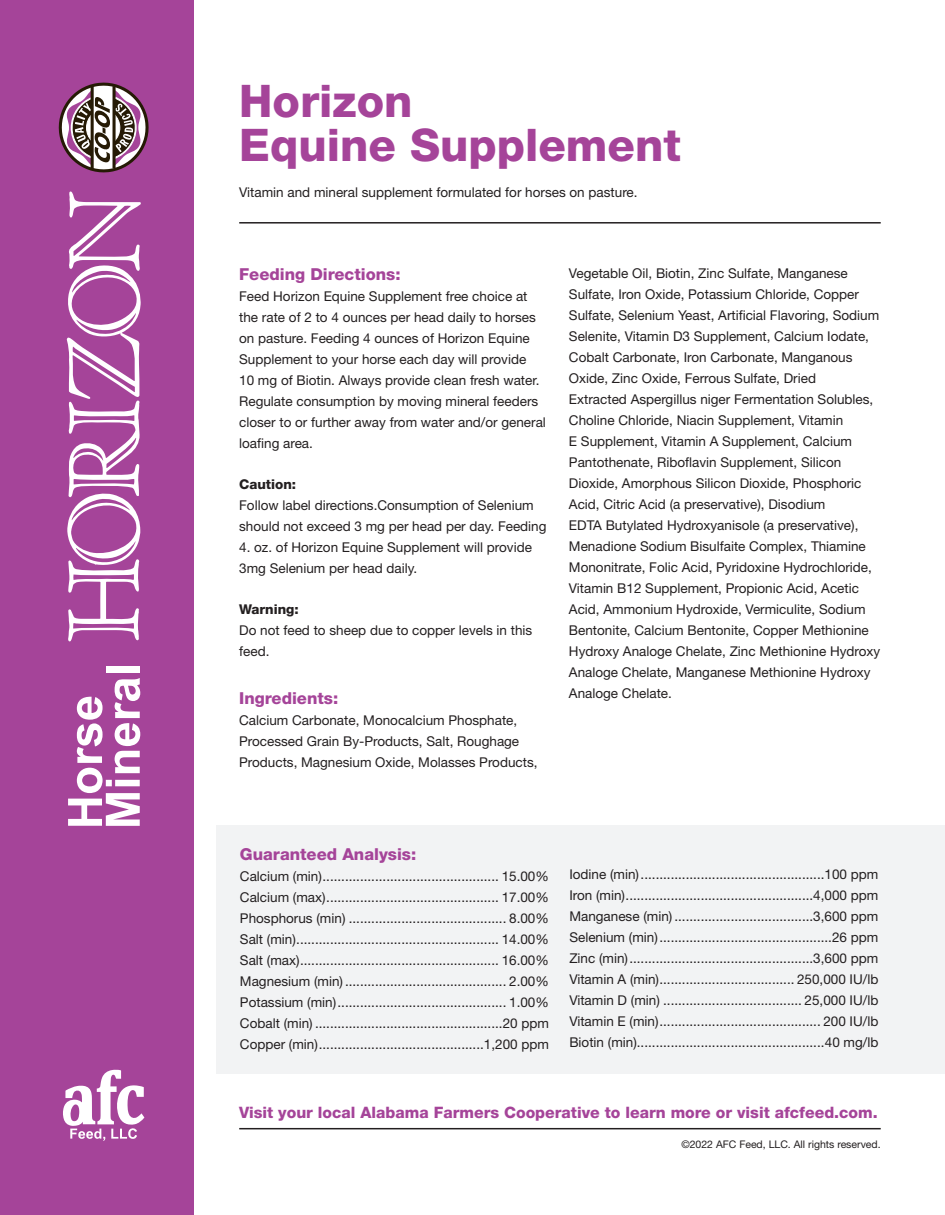
<style>
.page{position:relative;width:945px;height:1215px;background:#fff}
.page>*{position:absolute;margin:0;border:0;box-sizing:border-box;transform-origin:0 0}
.t1{font:800 45px "Helvetica Neue";color:#a54499}
.t2{font:800 16.5px "Helvetica Neue";color:#a54499}
.t3{font:800 15.75px "Helvetica Neue";color:#a54499}
.t4{font:13.5px/21px "Helvetica Neue";color:#231f20}
.t5{font:10.5px "Helvetica Neue";color:#231f20}
.s1{font-weight:800}
</style>
<div class="page">
<div style="left:0;top:0;width:194px;height:1215px;background:#a54499"></div>
<svg style="left:63px;top:1070px;width:81px;height:71px"></svg>
<div style="left:216px;top:826px;width:728px;height:248px;background:#f2f3f4"></div>
<hr style="left:239px;top:1128px;width:642px;height:1px;background:#231f20">
<hr style="left:239px;top:222px;width:642px;height:2px;background:#231f20">
<svg style="left:68px;top:678px;width:72px;height:148px"></svg>
<div style="left:106px;top:666px;width:34px;height:7px;background:#fff"></div>
<svg style="left:58px;top:82px;width:91px;height:91px"></svg>
<hr style="left:91px;top:87px;width:3px;height:81px;background:#251a05">
<hr style="left:113px;top:86px;width:3px;height:82px;background:#251a05">
<svg style="left:66px;top:191px;width:75px;height:451px"></svg>
<p class="t1" style="left:239px;top:74px;width:175px">Horizon</p>
<p class="t1" style="left:239px;top:118px;width:443px">Equine Supplement</p>
<p class="t4" style="left:239px;top:181px;width:400px">Vitamin and mineral supplement formulated for horses on pasture.</p>
<p class="t2" style="left:239px;top:264px;width:163px">Feeding Directions:</p>
<p class="t4" style="left:239px;top:285px;width:308px">Feed Horizon Equine Supplement free choice at the rate of 2 to 4 ounces per head daily to horses on pasture. Feeding 4 ounces of Horizon Equine Supplement to your horse each day will provide<br>10 mg of Biotin. Always provide clean fresh water.<br>Regulate consumption by moving mineral feeders closer to or further away from water and/or general loafing area.</p>
<p class="t4" style="left:239px;top:474px;width:309px"><span class="s1">Caution:<br></span>Follow label directions.Consumption of Selenium should not exceed 3 mg per head per day. Feeding</p>
<p class="t4" style="left:239px;top:537px;width:294px">4. oz. of Horizon Equine Supplement will provide<br>3mg Selenium per head daily.</p>
<p class="t4" style="left:239px;top:599px;width:295px"><span class="s1">Warning:<br></span>Do not feed to sheep due to copper levels in this feed.</p>
<p class="t2" style="left:239px;top:688px;width:101px">Ingredients:</p>
<p class="t4" style="left:239px;top:709px;width:300px">Calcium Carbonate, Monocalcium Phosphate,<br>Processed Grain By-Products, Salt, Roughage<br>Products, Magnesium Oxide, Molasses Products,</p>
<p class="t4" style="left:569px;top:262px;width:313px">Vegetable Oil, Biotin, Zinc Sulfate, Manganese Sulfate, Iron Oxide, Potassium Chloride, Copper Sulfate, Selenium Yeast, Artificial Flavoring, Sodium Selenite, Vitamin D3 Supplement, Calcium Iodate, Cobalt Carbonate, Iron Carbonate, Manganous Oxide, Zinc Oxide, Ferrous Sulfate, Dried<br>Extracted Aspergillus niger Fermentation Solubles, Choline Chloride, Niacin Supplement, Vitamin<br>E Supplement, Vitamin A Supplement, Calcium Pantothenate, Riboflavin Supplement, Silicon Dioxide, Amorphous Silicon Dioxide, Phosphoric Acid, Citric Acid (a preservative), Disodium<br>EDTA Butylated Hydroxyanisole (a preservative), Menadione Sodium Bisulfaite Complex, Thiamine Mononitrate, Folic Acid, Pyridoxine Hydrochloride, Vitamin B12 Supplement, Propionic Acid, Acetic Acid, Ammonium Hydroxide, Vermiculite, Sodium Bentonite, Calcium Bentonite, Copper Methionine Hydroxy Analoge Chelate, Zinc Methionine Hydroxy Analoge Chelate, Manganese Methionine Hydroxy Analoge Chelate.</p>
<p class="t2" style="left:240px;top:844px;width:178px">Guaranteed Analysis:</p>
<p class="t4" style="left:240px;top:865px;width:311px">Calcium (min)............................................... 15.00%</p>
<p class="t4" style="left:240px;top:886px;width:311px">Calcium (max).............................................. 17.00%</p>
<p class="t4" style="left:240px;top:907px;width:311px">Phosphorus (min) .......................................... 8.00%</p>
<p class="t4" style="left:240px;top:928px;width:311px">Salt (min)...................................................... 14.00%</p>
<p class="t4" style="left:240px;top:949px;width:311px">Salt (max)..................................................... 16.00%</p>
<p class="t4" style="left:240px;top:970px;width:311px">Magnesium (min) ........................................... 2.00%</p>
<p class="t4" style="left:240px;top:991px;width:311px">Potassium (min)............................................. 1.00%</p>
<p class="t4" style="left:240px;top:1012px;width:311px">Cobalt (min) ..................................................20 ppm</p>
<p class="t4" style="left:240px;top:1033px;width:311px">Copper (min)............................................1,200 ppm</p>
<p class="t4" style="left:569px;top:863px;width:311px">Iodine (min).................................................100 ppm</p>
<p class="t4" style="left:569px;top:884px;width:311px">Iron (min)..................................................4,000 ppm</p>
<p class="t4" style="left:569px;top:905px;width:311px">Manganese (min) .....................................3,600 ppm</p>
<p class="t4" style="left:569px;top:926px;width:311px">Selenium (min)..............................................26 ppm</p>
<p class="t4" style="left:569px;top:947px;width:311px">Zinc (min).................................................3,600 ppm</p>
<p class="t4" style="left:569px;top:968px;width:311px">Vitamin A (min).................................... 250,000 IU/lb</p>
<p class="t4" style="left:569px;top:989px;width:311px">Vitamin D (min) ..................................... 25,000 IU/lb</p>
<p class="t4" style="left:569px;top:1010px;width:311px">Vitamin E (min)........................................... 200 IU/lb</p>
<p class="t4" style="left:569px;top:1031px;width:311px">Biotin (min)..................................................40 mg/lb</p>
<p class="t3" style="left:239px;top:1103px;width:640px">Visit your local Alabama Farmers Cooperative to learn more or visit afcfeed.com.</p>
<p class="t5" style="left:681px;top:1138px;width:201px">©2022 AFC Feed, LLC. All rights reserved.</p>
</div>
